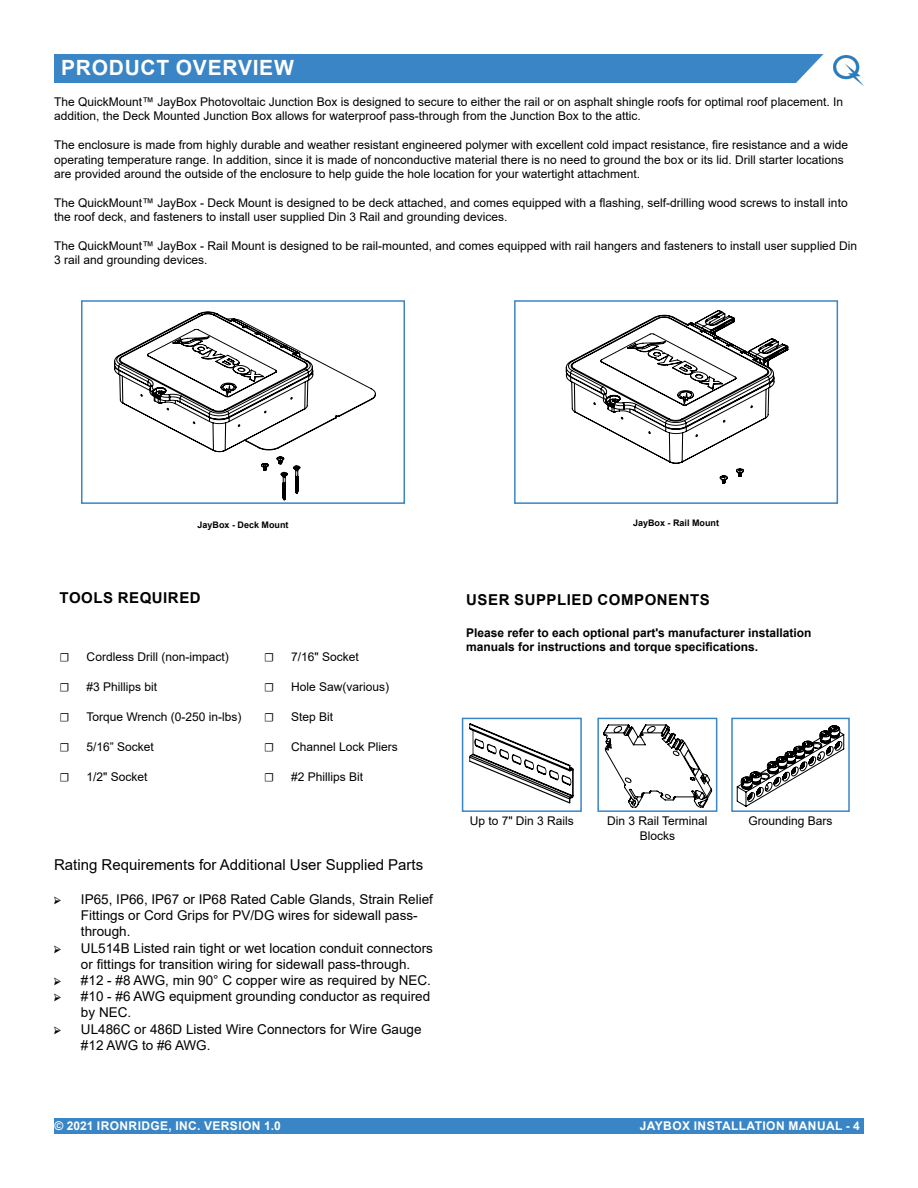
<style>
.page{position:relative;width:918px;height:1188px;background:#fff}
.page>*{position:absolute;margin:0;border:0;box-sizing:border-box;transform-origin:0 0}
.t1{font:700 21px "Arial";letter-spacing:.035em;color:#fff}
.t2{font:15px "Arial";color:#000}
.t3{font:700 15px "Arial";letter-spacing:.035em;color:#000}
.t4{font:13.5px/16.2px "Arial";color:#000}
.t5{font:12px/14.4px "Arial";color:#000}
.t6{font:700 12px/14.4px "Arial";color:#000}
.t7{font:700 12px "Arial";letter-spacing:.035em;color:#fff}
.t8{font:12px "Minion Pro";color:#000}
.t9{font:700 9px "Arial";color:#000}
.s1{font-family:"Minion Pro";font-weight:700}
</style>
<div class="page">
<div style="left:472px;top:1118px;width:392px;height:16px;background:#3a85c5"></div>
<div style="left:54px;top:1118px;width:441px;height:16px;background:#3a85c5"></div>
<img style="left:834px;top:55px;width:29px;height:30px">
<div style="left:54px;top:54px;width:770px;height:29px;background:#3a85c5"></div>
<svg style="left:469px;top:723px;width:105px;height:80px"></svg>
<div style="left:462px;top:718px;width:120px;height:94px;border:2px solid #3a85c5"></div>
<svg style="left:737px;top:725px;width:107px;height:82px"></svg>
<div style="left:731px;top:718px;width:119px;height:94px;border:2px solid #3a85c5"></div>
<svg style="left:603px;top:724px;width:109px;height:84px"></svg>
<div style="left:597px;top:718px;width:120px;height:94px;border:2px solid #3a85c5"></div>
<svg style="left:114px;top:312px;width:262px;height:188px"></svg>
<div style="left:81px;top:300px;width:324px;height:204px;border:2px solid #3a85c5"></div>
<svg style="left:566px;top:310px;width:222px;height:174px"></svg>
<div style="left:514px;top:300px;width:324px;height:204px;border:2px solid #3a85c5"></div>
<h1 class="t1" style="left:61px;top:53px;width:234px">PRODUCT OVERVIEW</h1>
<p class="t5" style="left:54px;top:94px;width:791px">The QuickMount™ JayBox Photovoltaic Junction Box is designed to secure to either the rail or on asphalt shingle roofs for optimal roof placement. In addition, the Deck Mounted Junction Box allows for waterproof pass-through from the Junction Box to the attic.</p>
<p class="t5" style="left:54px;top:138px;width:796px">The enclosure is made from highly durable and weather resistant engineered polymer with excellent cold impact resistance, fire resistance and a wide operating temperature range. In addition, since it is made of nonconductive material there is no need to ground the box or its lid. Drill starter locations are provided around the outside of the enclosure to help guide the hole location for your watertight attachment.</p>
<p class="t5" style="left:54px;top:195px;width:795px">The QuickMount™ JayBox - Deck Mount is designed to be deck attached, and comes equipped with a flashing, self-drilling wood screws to install into the roof deck, and fasteners to install user supplied Din 3 Rail and grounding devices.</p>
<p class="t5" style="left:54px;top:238px;width:805px">The QuickMount™ JayBox - Rail Mount is designed to be rail-mounted, and comes equipped with rail hangers and fasteners to install user supplied Din<br>3 rail and grounding devices.</p>
<p class="t9" style="left:197px;top:519px;width:93px">JayBox - Deck Mount</p>
<p class="t9" style="left:633px;top:517px;width:88px">JayBox - Rail Mount</p>
<p class="t3" style="left:60px;top:588px;width:143px">TOOLS REQUIRED</p>
<p class="t8" style="left:60px;top:649px;width:12px">☐</p>
<p class="t5" style="left:87px;top:649px;width:144px">Cordless Drill (non-impact)</p>
<p class="t8" style="left:59px;top:679px;width:12px">☐</p>
<p class="t5" style="left:86px;top:679px;width:72px">#3 Phillips bit</p>
<p class="t8" style="left:59px;top:709px;width:12px">☐</p>
<p class="t5" style="left:86px;top:709px;width:157px">Torque Wrench (0-250 in-lbs)</p>
<p class="t8" style="left:59px;top:739px;width:12px">☐</p>
<p class="t5" style="left:86px;top:739px;width:69px">5/16” Socket</p>
<p class="t8" style="left:59px;top:769px;width:12px">☐</p>
<p class="t5" style="left:86px;top:769px;width:62px">1/2" Socket</p>
<p class="t8" style="left:264px;top:649px;width:12px">☐</p>
<p class="t5" style="left:291px;top:649px;width:69px">7/16" Socket</p>
<p class="t8" style="left:264px;top:679px;width:12px">☐</p>
<p class="t5" style="left:291px;top:679px;width:100px">Hole Saw(various)</p>
<p class="t8" style="left:264px;top:709px;width:12px">☐</p>
<p class="t5" style="left:291px;top:709px;width:44px">Step Bit</p>
<p class="t8" style="left:264px;top:739px;width:12px">☐</p>
<p class="t5" style="left:291px;top:739px;width:108px">Channel Lock Pliers</p>
<p class="t8" style="left:264px;top:769px;width:12px">☐</p>
<p class="t5" style="left:291px;top:769px;width:74px">#2 Phillips Bit</p>
<p class="t2" style="left:54px;top:854px;width:371px">Rating Requirements for Additional User Supplied Parts</p>
<p class="t4" style="left:81px;top:891px;width:353px;text-indent:-27px"><span class="s1">➢</span> IP65, IP66, IP67 or IP68 Rated Cable Glands, Strain Relief<br>Fittings or Cord Grips for PV/DG wires for sidewall pass&shy;through.</p>
<p class="t4" style="left:54px;top:940px;width:380px;text-align:center"><span class="s1">➢</span> UL514B Listed rain tight or wet location conduit connectors or fittings for transition wiring for sidewall pass-through.</p>
<p class="t4" style="left:54px;top:972px;width:379px"><span class="s1">➢</span> #12 - #8 AWG, min 90° C copper wire as required by NEC.</p>
<p class="t4" style="left:81px;top:988px;width:351px;text-indent:-27px"><span class="s1">➢</span> #10 - #6 AWG equipment grounding conductor as required by NEC.</p>
<p class="t4" style="left:81px;top:1021px;width:342px;text-indent:-27px"><span class="s1">➢</span> UL486C or 486D Listed Wire Connectors for Wire Gauge #12 AWG to #6 AWG.</p>
<p class="t3" style="left:466px;top:589px;width:245px">USER SUPPLIED COMPONENTS</p>
<p class="t6" style="left:466px;top:626px;width:347px">Please refer to each optional part's manufacturer installation manuals for instructions and torque specifications.</p>
<p class="t5" style="left:470px;top:814px;width:106px">Up to 7" Din 3 Rails</p>
<p class="t5" style="left:607px;top:814px;width:102px">Din 3 Rail Terminal</p>
<p class="t5" style="left:748px;top:814px;width:86px">Grounding Bars</p>
<p class="t5" style="left:640px;top:828px;width:37px">Blocks</p>
<p class="t7" style="left:55px;top:1117px;width:228px">© 2021 IRONRIDGE, INC. VERSION 1.0</p>
<p class="t7" style="left:640px;top:1117px;width:222px">JAYBOX INSTALLATION MANUAL - 4</p>
</div>
